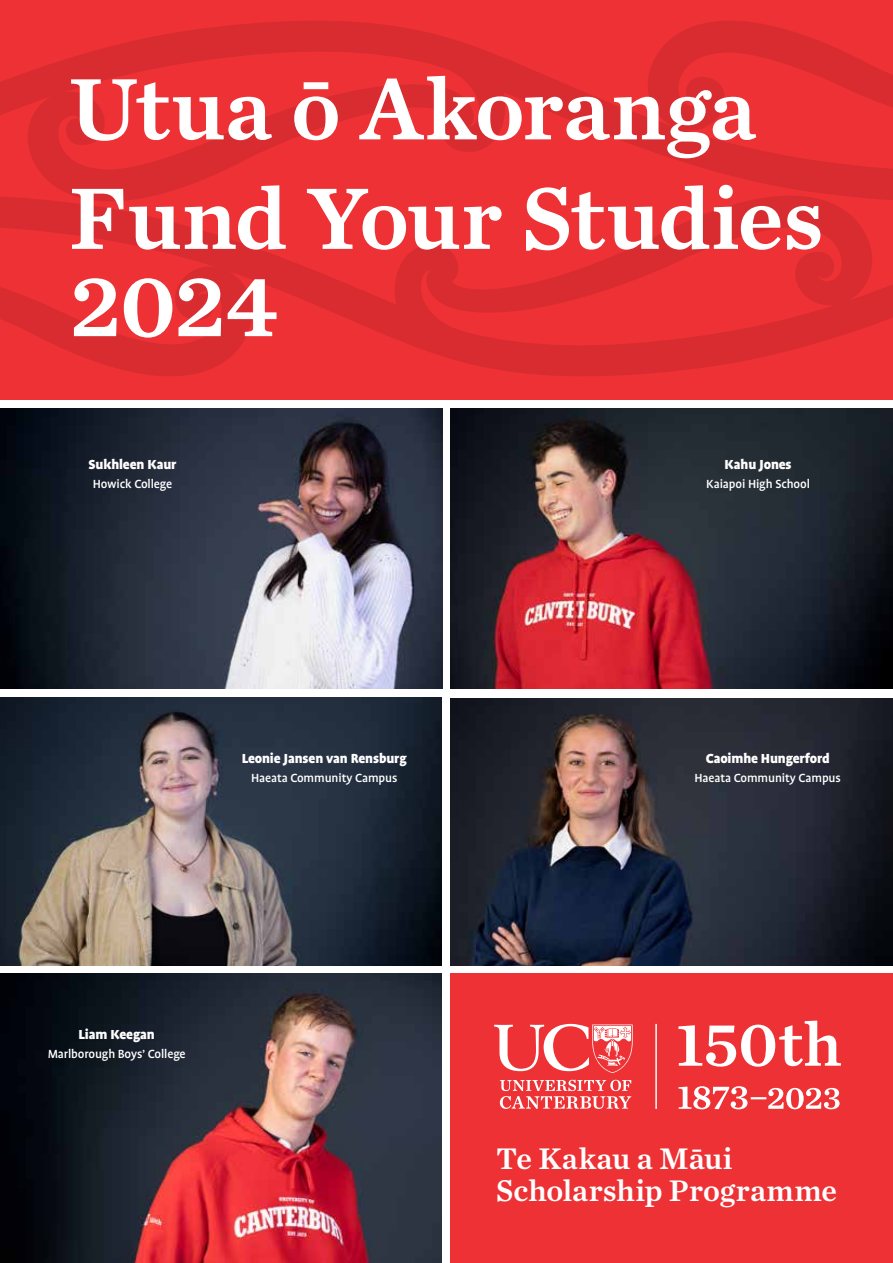
<style>
.page{position:relative;width:893px;height:1263px;background:#fff}
.page>*{position:absolute;margin:0;border:0;box-sizing:border-box;transform-origin:0 0}
.t1{font:91.2px/109.5px "Chronicle Text G4 Semi";letter-spacing:-.005em;color:#fff}
.t2{font:31.2px/31.7px "Chronicle Text G2 Semi";letter-spacing:.005em;color:#fff}
.t3{font:900 15px "Profile Pro";letter-spacing:-.01em;color:#fff}
.t4{font:500 13.5px "Profile Pro";letter-spacing:-.01em;color:#fff}
</style>
<div class="page">
<div style="left:451px;top:974px;width:442px;height:289px;background:#ee3135"></div>
<svg style="left:0;top:224px;width:893px;height:171px;background:#e62f33"></svg>
<svg style="left:0;top:0;width:893px;height:224px;background:#e62f33"></svg>
<img style="left:0;top:408px;width:442px;height:281px">
<img style="left:0;top:697px;width:441px;height:268px">
<img style="left:0;top:974px;width:441px;height:289px">
<img style="left:451px;top:408px;width:442px;height:281px">
<img style="left:451px;top:699px;width:442px;height:266px">
<hr style="left:655px;top:1024px;width:2px;height:85px;background:#fff">
<svg style="left:500px;top:1080px;width:131px;height:29px"></svg>
<svg style="left:494px;top:1024px;width:139px;height:49px"></svg>
<svg style="left:678px;top:1086px;width:162px;height:23px"></svg>
<svg style="left:678px;top:1020px;width:163px;height:47px"></svg>
<h1 class="t1" style="left:69px;top:49px;width:756px">Utua ō Akoranga<br>Fund Your Studies</h1>
<h1 class="t1" style="left:69px;top:246px;width:210px">2024</h1>
<p class="t3" style="left:89px;top:455px;width:89px">Sukhleen Kaur</p>
<p class="t4" style="left:93px;top:476px;width:81px">Howick College</p>
<p class="t3" style="left:725px;top:455px;width:69px">Kahu Jones</p>
<p class="t4" style="left:706px;top:476px;width:105px">Kaiapoi High School</p>
<p class="t3" style="left:242px;top:749px;width:167px">Leonie Jansen van Rensburg</p>
<p class="t4" style="left:251px;top:770px;width:148px">Haeata Community Campus</p>
<p class="t3" style="left:706px;top:749px;width:125px">Caoimhe Hungerford</p>
<p class="t4" style="left:694px;top:770px;width:148px">Haeata Community Campus</p>
<p class="t3" style="left:79px;top:1025px;width:78px">Liam Keegan</p>
<p class="t4" style="left:48px;top:1046px;width:139px">Marlborough Boys’ College</p>
<h2 class="t2" style="left:496px;top:1141px;width:342px">Te Kakau a Māui<br>Scholarship Programme</h2>
</div>
